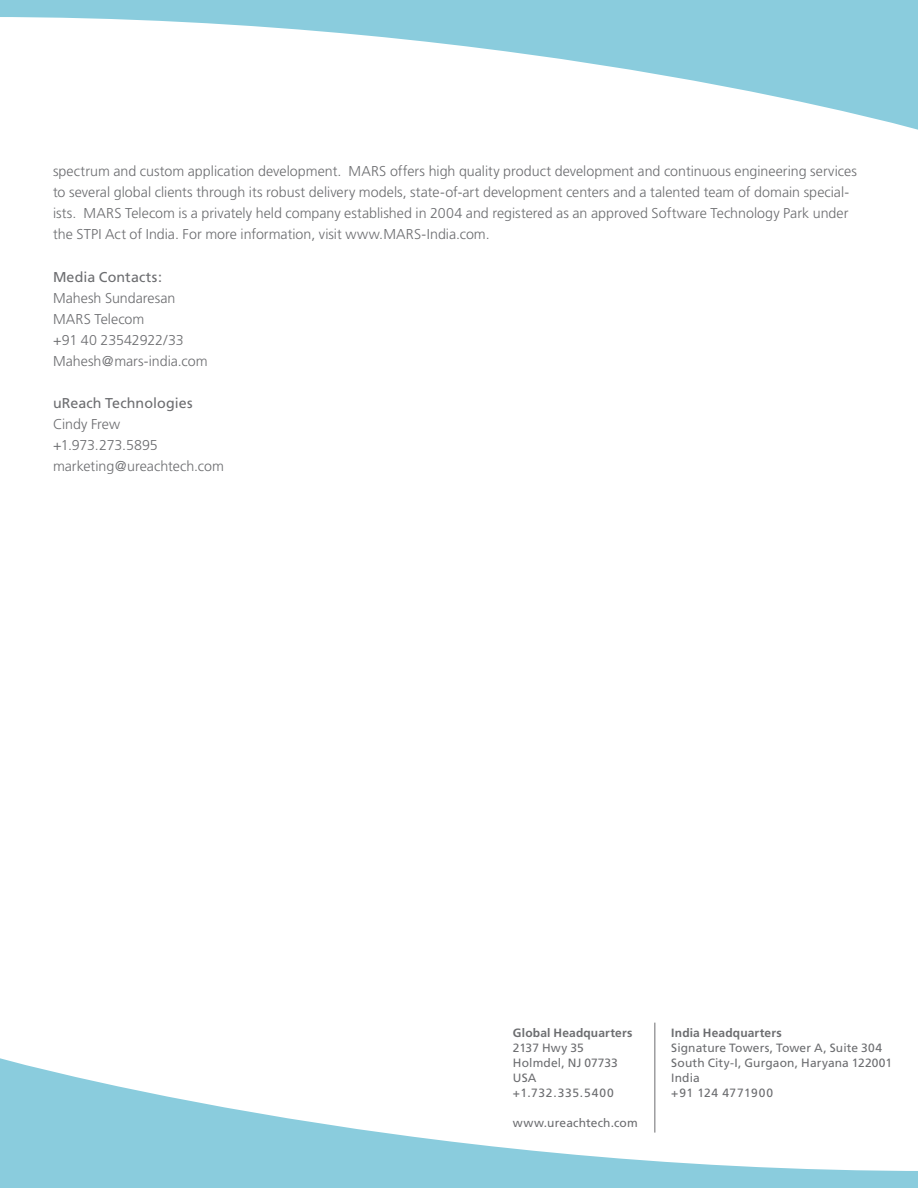
<style>
.page{position:relative;width:918px;height:1188px;background:#fff}
.page>*{position:absolute;margin:0;border:0;box-sizing:border-box;transform-origin:0 0}
.t1{font:300 14.25px/21px "Frutiger";color:#6c6d70}
.t2{font:14.25px "Frutiger";letter-spacing:.005em;color:#6c6d70}
.t3{font:12px/15px "Frutiger";letter-spacing:.015em;color:#6c6d70}
.t4{font:700 12px "Frutiger";letter-spacing:.015em;color:#6c6d70}
</style>
<div class="page">
<svg style="left:0;top:0;width:918px;height:130px"></svg>
<svg style="left:0;top:1055px;width:918px;height:133px"></svg>
<hr style="left:654px;top:1023px;width:1px;height:110px;background:#6c6d70">
<p class="t1" style="left:53px;top:161px;width:805px">spectrum and custom application development. MARS offers high quality product development and continuous engineering services to several global clients through its robust delivery models, state-of-art development centers and a talented team of domain special&shy;ists. MARS Telecom is a privately held company established in 2004 and registered as an approved Software Technology Park under the STPI Act of India. For more information, visit www.MARS-India.com.</p>
<p class="t2" style="left:53px;top:269px;width:110px">Media Contacts:</p>
<p class="t1" style="left:53px;top:287px;width:156px">Mahesh Sundaresan<br>MARS Telecom<br>+91 40 23542922/33<br>Mahesh@mars-india.com</p>
<p class="t2" style="left:53px;top:395px;width:141px">uReach Technologies</p>
<p class="t1" style="left:53px;top:414px;width:172px">Cindy Frew +1.973.273.5895 marketing@ureachtech.com</p>
<p class="t4" style="left:513px;top:1026px;width:121px">Global Headquarters</p>
<p class="t3" style="left:513px;top:1040px;width:106px">2137 Hwy 35<br>Holmdel, NJ 07733<br>USA +1.732.335.5400</p>
<p class="t3" style="left:513px;top:1115px;width:126px">www.ureachtech.com</p>
<p class="t4" style="left:671px;top:1026px;width:112px">India Headquarters</p>
<p class="t3" style="left:671px;top:1040px;width:222px">Signature Towers, Tower A, Suite 304<br>South City-I, Gurgaon, Haryana 122001<br>India<br>+91 124 4771900</p>
</div>
